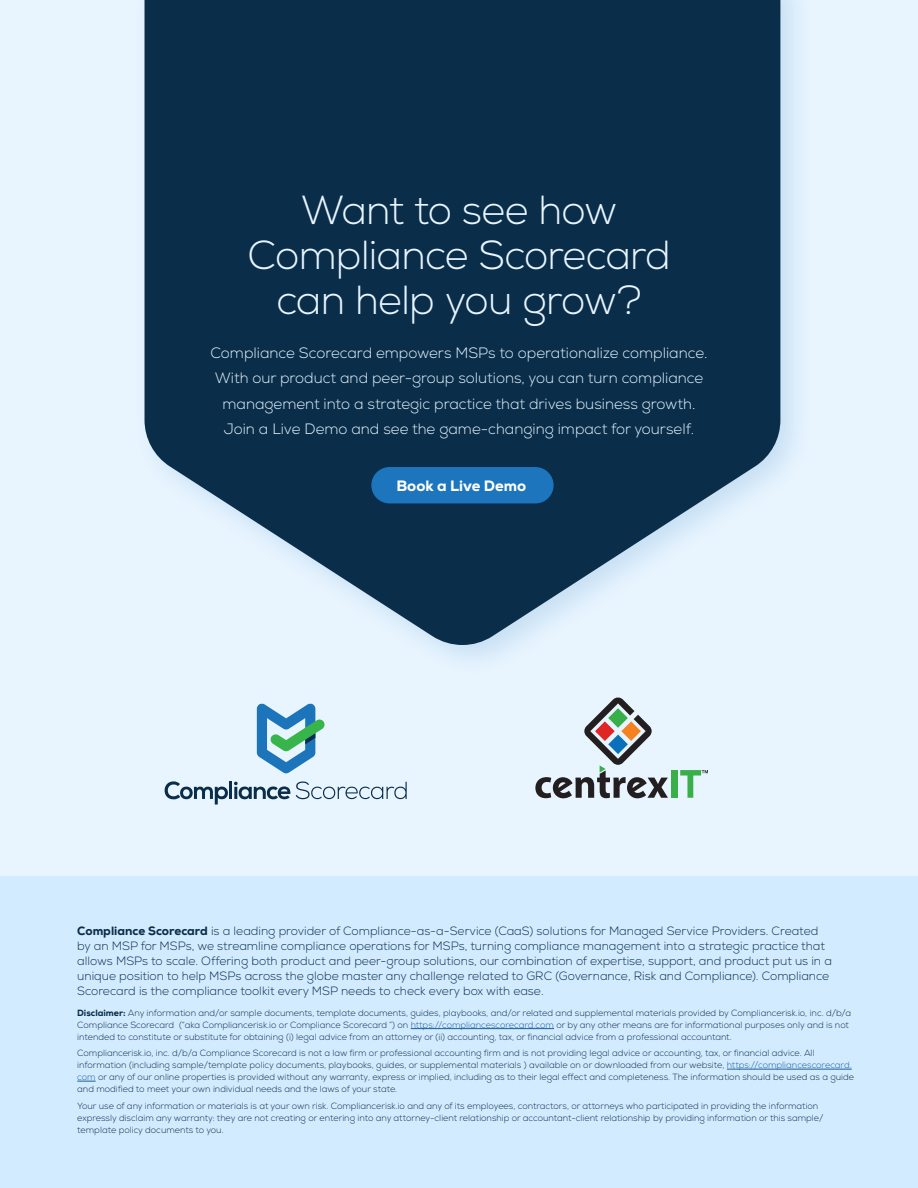
<style>
.page{position:relative;width:918px;height:1188px;background:#e8f5ff}
.page>*{position:absolute;margin:0;border:0;box-sizing:border-box;transform-origin:0 0}
.Headline{font:300 40.5px/45px "Nexa";letter-spacing:-.02em;color:#e8f5ff;text-align:center}
.Body{font:300 15px/25.5px "Nexa";color:#e8f5ff;text-align:center}
.t1{font:800 15px "Nexa";color:#fff}
.Body-2{font:300 12px/15px "Nexa";color:#0a2e4a}
.Body-3{font:300 9px/12px "Nexa";color:#0a2e4a}
.s1{font-weight:800}
.s2{color:#175d9e}
</style>
<div class="page">
<div style="left:0;top:876px;width:918px;height:312px;background:#d3ebff"></div>
<div style="left:132px;top:0;width:682px;height:678px;background:#1c75bd;opacity:.16"></div>
<svg style="left:145px;top:0;width:635px;height:645px;background:#2a4b64"></svg>
<hr style="left:411px;top:1028px;width:143px;height:1px;background:#175d9e">
<hr style="left:727px;top:1069px;width:125px;height:1px;background:#175d9e">
<svg style="left:77px;top:1081px;width:19px;height:1px"></svg>
<div style="left:372px;top:468px;width:181px;height:35px;background:#1c75bd;border-radius:17px"></div>
<div style="left:371px;top:467px;width:183px;height:36px;border:2px solid #1c75bd;border-radius:17px"></div>
<svg style="left:165px;top:781px;width:63px;height:24px"></svg>
<hr style="left:229px;top:782px;width:3px;height:17px;background:#0a2e4a">
<svg style="left:234px;top:782px;width:173px;height:17px"></svg>
<svg style="left:257px;top:703px;width:68px;height:70px"></svg>
<div style="left:671px;top:770px;width:6px;height:28px;background:#39af49"></div>
<svg style="left:535px;top:697px;width:133px;height:101px"></svg>
<svg style="left:680px;top:770px;width:28px;height:28px"></svg>
<p class="Headline" style="left:247px;top:189px;width:425px">Want to see how<br>Compliance Scorecard can help you grow?</p>
<p class="Body" style="left:210px;top:340px;width:499px">Compliance Scorecard empowers MSPs to operationalize compliance.<br>With our product and peer-group solutions, you can turn compliance management into a strategic practice that drives business growth.<br>Join a Live Demo and see the game-changing impact for yourself.</p>
<p class="t1" style="left:396px;top:476px;width:131px">Book a Live Demo</p>
<p class="Body-2" style="left:77px;top:923px;width:756px"><span class="s1">Compliance Scorecard</span> is a leading provider of Compliance-as-a-Service (CaaS) solutions for Managed Service Providers. Created by an MSP for MSPs, we streamline compliance operations for MSPs, turning compliance management into a strategic practice that allows MSPs to scale. Offering both product and peer-group solutions, our combination of expertise, support, and product put us in a unique position to help MSPs across the globe master any challenge related to GRC (Governance, Risk and Compliance). Compliance Scorecard is the compliance toolkit every MSP needs to check every box with ease.</p>
<p class="Body-3" style="left:77px;top:1007px;width:776px"><span class="s1">Disclaimer:</span> Any information and/or sample documents, template documents, guides, playbooks, and/or related and supplemental materials provided by Compliancerisk.io, inc. d/b/a<br>Compliance Scorecard (“aka Compliancerisk.io or Compliance Scorecard ”) on <span class="s2">https://compliancescorecard.com</span> or by any other means are for informational purposes only and is not intended to constitute or substitute for obtaining (i) legal advice from an attorney or (ii) accounting, tax, or financial advice from a professional accountant.</p>
<p class="Body-3" style="left:77px;top:1047px;width:778px">Compliancerisk.io, inc. d/b/a Compliance Scorecard is not a law firm or professional accounting firm and is not providing legal advice or accounting, tax, or financial advice. All information (including sample/template policy documents, playbooks, guides, or supplemental materials ) available on or downloaded from our website, <span class="s2">https://compliancescorecard. com</span> or any of our online properties is provided without any warranty, express or implied, including as to their legal effect and completeness. The information should be used as a guide and modified to meet your own individual needs and the laws of your state.</p>
<p class="Body-3" style="left:77px;top:1100px;width:748px">Your use of any information or materials is at your own risk. Compliancerisk.io and any of its employees, contractors, or attorneys who participated in providing the information expressly disclaim any warranty: they are not creating or entering into any attorney-client relationship or accountant-client relationship by providing information or this sample/ template policy documents to you.</p>
</div>
